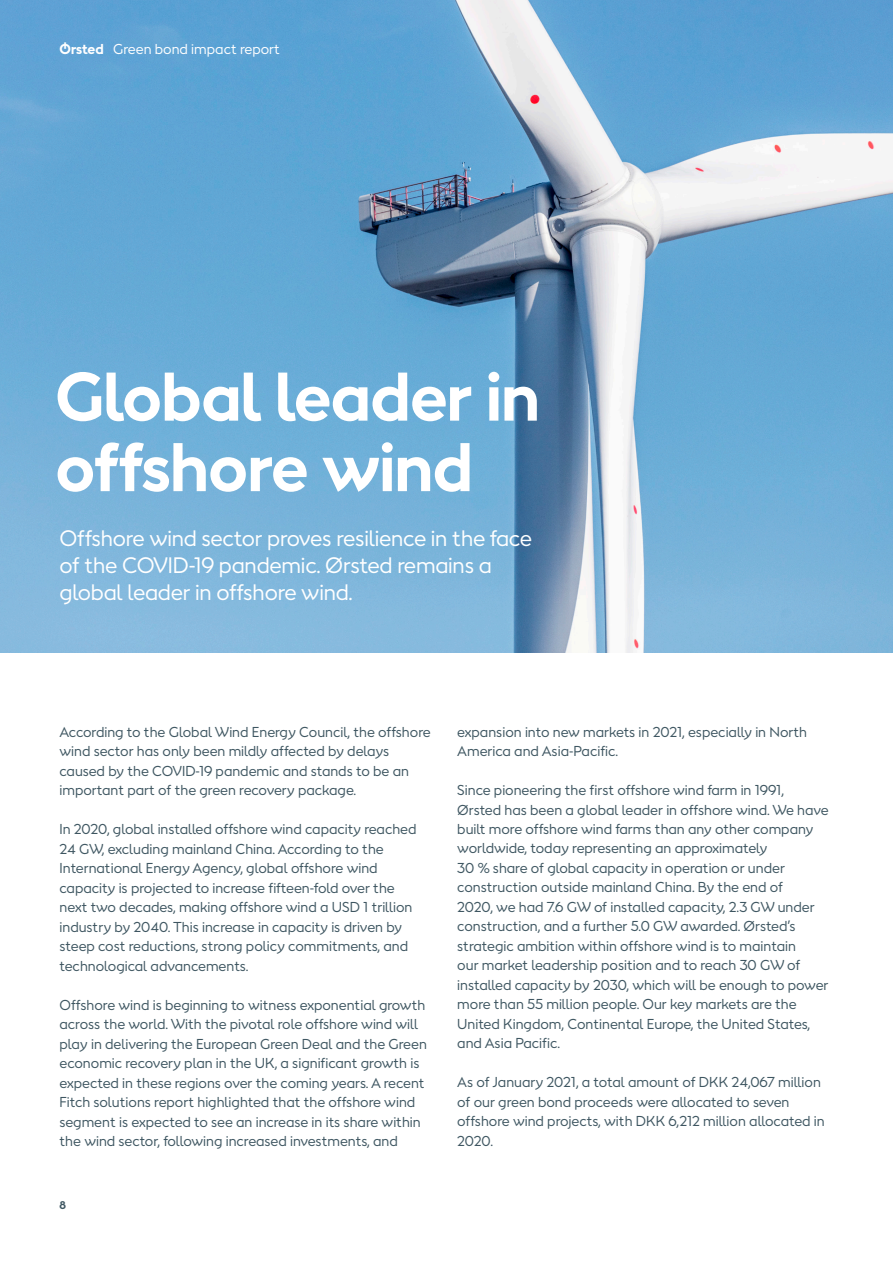
<style>
.page{position:relative;width:893px;height:1263px;background:#fff}
.page>*{position:absolute;margin:0;border:0;box-sizing:border-box;transform-origin:0 0}
.t1{font:700 64.5px/70.5px "Orsted Sans";letter-spacing:-.01em;color:#fff}
.t2{font:21px/27px "Orsted Sans";letter-spacing:-.01em;color:#fff}
.t3{font:13.5px/19.5px "Orsted Sans";color:#3e5661}
.t4{font:13.5px "Orsted Sans";color:#fff}
.t5{font:700 10.5px "Orsted Sans";color:#3e5661}
.s1{font-weight:700}
</style>
<div class="page">
<img style="left:0;top:0;width:893px;height:652px">
<p class="t4" style="left:60px;top:40px;width:222px"><span class="s1">Ørsted</span> Green bond impact report</p>
<h1 class="t1" style="left:55px;top:362px;width:486px">Global leader in offshore wind</h1>
<h2 class="t2" style="left:60px;top:525px;width:474px">Offshore wind sector proves resilience in the face of the COVID-19 pandemic. Ørsted remains a global leader in offshore wind.</h2>
<p class="t3" style="left:60px;top:722px;width:373px">According to the Global Wind Energy Council, the offshore wind sector has only been mildly affected by delays caused by the COVID-19 pandemic and stands to be an important part of the green recovery package.</p>
<p class="t3" style="left:60px;top:819px;width:358px">In 2020, global installed offshore wind capacity reached 24 GW, excluding mainland China. According to the International Energy Agency, global offshore wind capacity is projected to increase fifteen-fold over the next two decades, making offshore wind a USD 1 trillion industry by 2040. This increase in capacity is driven by steep cost reductions, strong policy commitments, and technological advancements.</p>
<p class="t3" style="left:60px;top:995px;width:369px">Offshore wind is beginning to witness exponential growth across the world. With the pivotal role offshore wind will play in delivering the European Green Deal and the Green economic recovery plan in the UK, a significant growth is expected in these regions over the coming years. A recent Fitch solutions report highlighted that the offshore wind segment is expected to see an increase in its share within the wind sector, following increased investments, and</p>
<p class="t5" style="left:60px;top:1197px;width:8px">8</p>
<p class="t3" style="left:457px;top:722px;width:351px">expansion into new markets in 2021, especially in North<br>America and Asia-Pacific.</p>
<p class="t3" style="left:457px;top:780px;width:373px">Since pioneering the first offshore wind farm in 1991, Ørsted has been a global leader in offshore wind. We have built more offshore wind farms than any other company worldwide, today representing an approximately<br>30 % share of global capacity in operation or under construction outside mainland China. By the end of<br>2020, we had 7.6 GW of installed capacity, 2.3 GW under construction, and a further 5.0 GW awarded. Ørsted’s strategic ambition within offshore wind is to maintain<br>our market leadership position and to reach 30 GW of installed capacity by 2030, which will be enough to power more than 55 million people. Our key markets are the United Kingdom, Continental Europe, the United States, and Asia Pacific.</p>
<p class="t3" style="left:457px;top:1073px;width:369px">As of January 2021, a total amount of DKK 24,067 million of our green bond proceeds were allocated to seven offshore wind projects, with DKK 6,212 million allocated in 2020.</p>
</div>
